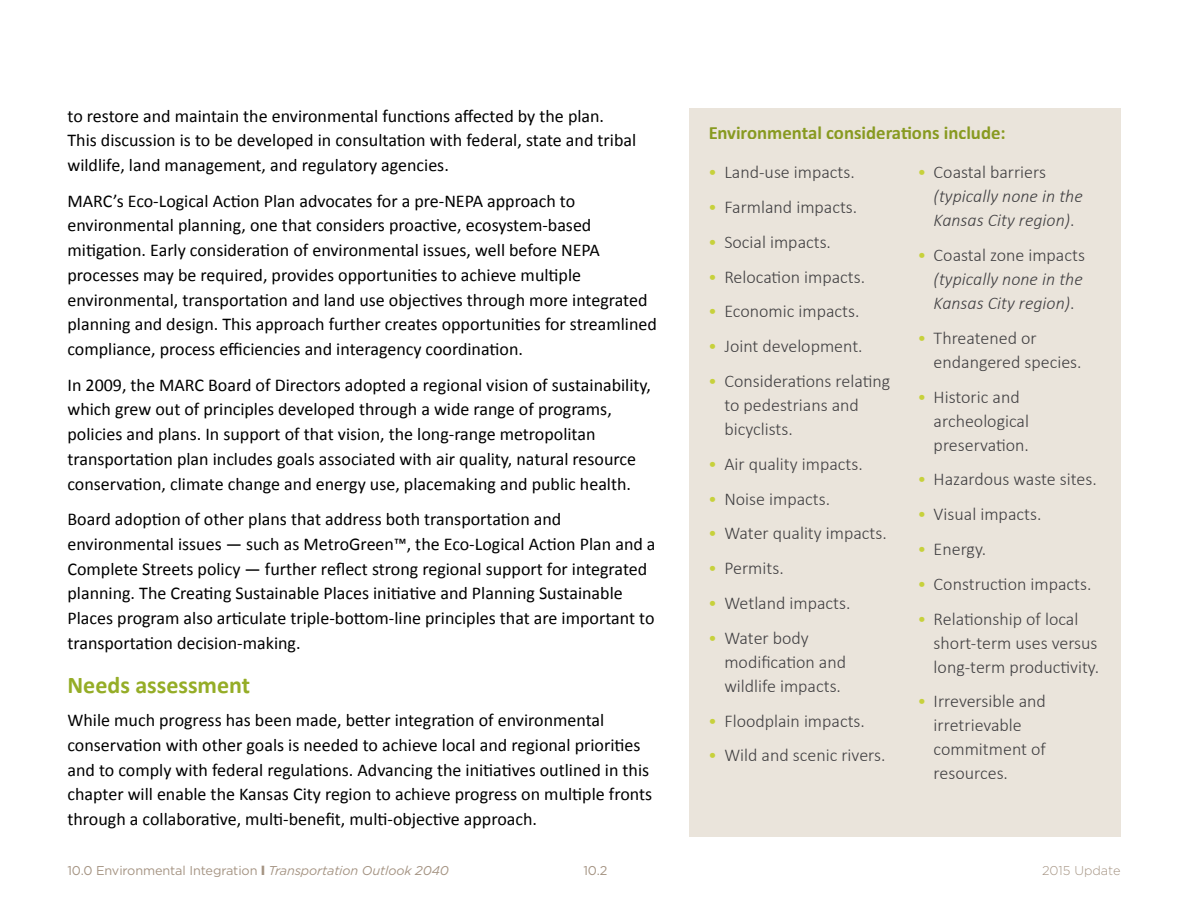
<style>
.page{position:relative;width:1188px;height:918px;background:#fff}
.page>*{position:absolute;margin:0;border:0;box-sizing:border-box;transform-origin:0 0}
.H2_Subhead{font:700 24px "Calibri";color:#95ad27}
.t1{font:700 18.75px "Calibri";color:#95ad27}
.Body_copy{font:18px/24.8px "Calibri";color:#000}
.Bullet_1{font:300 18px/24px "Calibri";color:#414042}
.Bullet_1-2{font:italic 300 18px/24px "Calibri";color:#414042}
.t2{font:12.75px "Gotham HTF";letter-spacing:-.01em;color:#a59483}
.t3{font:300 12.75px "Gotham HTF";color:#a59483}
.s1{color:#c7d13c}
.s2{font-style:normal;color:#c7d13c}
.s3{font-style:normal}
.s4{font-weight:900}
.s5{font-style:italic}
</style>
<div class="page">
<div style="left:689px;top:108px;width:431px;height:729px;background:#eae4db"></div>
<p class="Body_copy" style="left:68px;top:103px;width:570px">to restore and maintain the environmental functions affected by the plan.<br>This discussion is to be developed in consultation with federal, state and tribal wildlife, land management, and regulatory agencies.</p>
<p class="Body_copy" style="left:68px;top:188px;width:591px">MARC’s Eco-Logical Action Plan advocates for a pre-NEPA approach to environmental planning, one that considers proactive, ecosystem-based mitigation. Early consideration of environmental issues, well before NEPA processes may be required, provides opportunities to achieve multiple environmental, transportation and land use objectives through more integrated planning and design. This approach further creates opportunities for streamlined compliance, process efficiencies and interagency coordination.</p>
<p class="Body_copy" style="left:68px;top:372px;width:585px">In 2009, the MARC Board of Directors adopted a regional vision of sustainability, which grew out of principles developed through a wide range of programs, policies and plans. In support of that vision, the long-range metropolitan transportation plan includes goals associated with air quality, natural resource conservation, climate change and energy use, placemaking and public health.</p>
<p class="Body_copy" style="left:68px;top:507px;width:590px">Board adoption of other plans that address both transportation and environmental issues — such as MetroGreen™, the Eco-Logical Action Plan and a Complete Streets policy — further reflect strong regional support for integrated planning. The Creating Sustainable Places initiative and Planning Sustainable Places program also articulate triple-bottom-line principles that are important to transportation decision-making.</p>
<p class="H2_Subhead" style="left:68px;top:669px;width:184px">Needs assessment</p>
<p class="Body_copy" style="left:68px;top:708px;width:586px">While much progress has been made, better integration of environmental conservation with other goals is needed to achieve local and regional priorities and to comply with federal regulations. Advancing the initiatives outlined in this chapter will enable the Kansas City region to achieve progress on multiple fronts through a collaborative, multi-benefit, multi-objective approach.</p>
<p class="t1" style="left:708px;top:121px;width:299px">Environmental considerations include:</p>
<p class="Bullet_1" style="left:708px;top:160px;width:148px"><span class="s1">•</span> Land-use impacts.</p>
<p class="Bullet_1" style="left:708px;top:195px;width:151px"><span class="s1">•</span> Farmland impacts.</p>
<p class="Bullet_1" style="left:708px;top:230px;width:124px"><span class="s1">•</span> Social impacts.</p>
<p class="Bullet_1" style="left:708px;top:264px;width:159px"><span class="s1">•</span> Relocation impacts.</p>
<p class="Bullet_1" style="left:708px;top:299px;width:153px"><span class="s1">•</span> Economic impacts.</p>
<p class="Bullet_1" style="left:708px;top:334px;width:156px"><span class="s1">•</span> Joint development.</p>
<p class="Bullet_1" style="left:724px;top:369px;width:167px;text-indent:-16px"><span class="s1">•</span> Considerations relating to pedestrians and bicyclists.</p>
<p class="Bullet_1" style="left:708px;top:452px;width:156px"><span class="s1">•</span> Air quality impacts.</p>
<p class="Bullet_1" style="left:708px;top:486px;width:123px"><span class="s1">•</span> Noise impacts.</p>
<p class="Bullet_1" style="left:708px;top:521px;width:180px"><span class="s1">•</span> Water quality impacts.</p>
<p class="Bullet_1" style="left:708px;top:556px;width:77px"><span class="s1">•</span> Permits.</p>
<p class="Bullet_1" style="left:708px;top:591px;width:144px"><span class="s1">•</span> Wetland impacts.</p>
<p class="Bullet_1" style="left:724px;top:626px;width:123px;text-indent:-16px"><span class="s1">•</span> Water body modification and wildlife impacts.</p>
<p class="Bullet_1" style="left:708px;top:708px;width:158px"><span class="s1">•</span> Floodplain impacts.</p>
<p class="Bullet_1" style="left:708px;top:743px;width:179px"><span class="s1">•</span> Wild and scenic rivers.</p>
<p class="Bullet_1-2" style="left:934px;top:160px;width:151px;text-indent:-16px"><span class="s2">•</span> <span class="s3">Coastal barriers </span>(typically none in the<br>Kansas City region)<span class="s3">.</span></p>
<p class="Bullet_1-2" style="left:934px;top:243px;width:153px;text-align:justify;text-indent:-16px"><span class="s2">•</span> <span class="s3">Coastal zone impacts </span>(typically none in the Kansas City region)<span class="s3">.</span></p>
<p class="Bullet_1" style="left:934px;top:326px;width:149px;text-indent:-16px"><span class="s1">•</span> Threatened or endangered species.</p>
<p class="Bullet_1" style="left:934px;top:384px;width:97px;text-indent:-16px"><span class="s1">•</span> Historic and archeological preservation.</p>
<p class="Bullet_1" style="left:917px;top:467px;width:181px"><span class="s1">•</span> Hazardous waste sites.</p>
<p class="Bullet_1" style="left:917px;top:502px;width:125px"><span class="s1">•</span> Visual impacts.</p>
<p class="Bullet_1" style="left:917px;top:537px;width:70px"><span class="s1">•</span> Energy.</p>
<p class="Bullet_1" style="left:917px;top:572px;width:175px"><span class="s1">•</span> Construction impacts.</p>
<p class="Bullet_1" style="left:934px;top:606px;width:167px;text-indent:-16px"><span class="s1">•</span> Relationship of local short-term uses versus long-term productivity.</p>
<p class="Bullet_1" style="left:934px;top:689px;width:114px;text-indent:-16px"><span class="s1">•</span> Irreversible and irretrievable commitment of resources.</p>
<p class="t2" style="left:68px;top:863px;width:383px">10.0 Environmental Integration <span class="s4">l</span> <span class="s5">Transportation Outlook 2040</span></p>
<p class="t2" style="left:583px;top:863px;width:26px">10.2</p>
<p class="t3" style="left:1042px;top:863px;width:80px">2015 Update</p>
</div>
